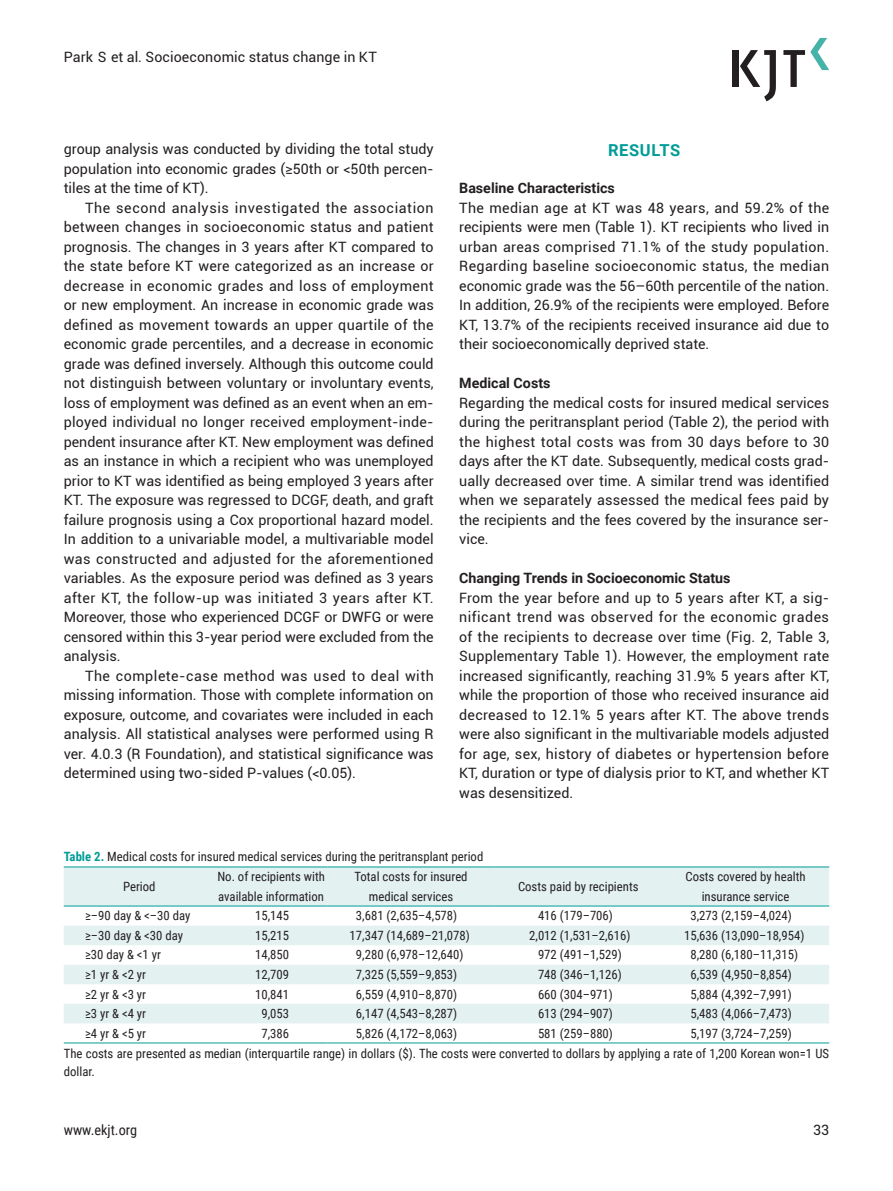
<style>
.page{position:relative;width:893px;height:1191px;background:#fff}
.page>*{position:absolute;margin:0;border:0;box-sizing:border-box;transform-origin:0 0}
.t1{font:700 16.5px "Roboto";letter-spacing:.035em;color:#009c97}
.t2{font:14.25px/19.5px "Roboto";color:#231f20;text-align:justify}
.t3{font:700 14.25px "Roboto";color:#231f20}
.t4{font:14.25px "Roboto Condensed";color:#231f20}
.t5{font:12.75px/19.5px "Roboto Condensed";color:#231f20}
.s1{font-weight:700;color:#009c97}
</style>
<div class="page">
<svg style="left:740px;top:50px;width:36px;height:51px"></svg>
<div style="left:733px;top:50px;width:6px;height:37px;background:#231f20"></div>
<svg style="left:783px;top:38px;width:46px;height:49px"></svg>
<svg style="left:64px;top:867px;width:765px;height:156px;fill:#e4f1f1"></svg>
<hr style="left:64px;top:866px;width:151px;height:1px;background:#009c97">
<hr style="left:215px;top:866px;width:112px;height:1px;background:#009c97">
<hr style="left:327px;top:866px;width:168px;height:1px;background:#009c97">
<hr style="left:495px;top:866px;width:167px;height:1px;background:#009c97">
<hr style="left:662px;top:866px;width:167px;height:1px;background:#009c97">
<hr style="left:64px;top:905px;width:151px;height:1px;background:#009c97">
<hr style="left:215px;top:905px;width:112px;height:1px;background:#009c97">
<hr style="left:327px;top:905px;width:168px;height:1px;background:#009c97">
<hr style="left:495px;top:905px;width:167px;height:1px;background:#009c97">
<hr style="left:662px;top:905px;width:167px;height:1px;background:#009c97">
<hr style="left:64px;top:1042px;width:151px;height:1px;background:#009c97">
<hr style="left:215px;top:1042px;width:112px;height:1px;background:#009c97">
<hr style="left:327px;top:1042px;width:168px;height:1px;background:#009c97">
<hr style="left:495px;top:1042px;width:167px;height:1px;background:#009c97">
<hr style="left:662px;top:1042px;width:167px;height:1px;background:#009c97">
<p class="t2" style="left:64px;top:47px;width:315px">Park S et al. Socioeconomic status change in KT</p>
<p class="t2" style="left:64px;top:139px;width:371px">group analysis was conducted by dividing the total study population into economic grades (≥50th or &lt;50th percen&shy;tiles at the time of KT).</p>
<p class="t2" style="left:64px;top:197px;width:371px;text-indent:21px">The second analysis investigated the association between changes in socioeconomic status and patient prognosis. The changes in 3 years after KT compared to the state before KT were categorized as an increase or decrease in economic grades and loss of employment or new employment. An increase in economic grade was defined as movement towards an upper quartile of the economic grade percentiles, and a decrease in economic grade was defined inversely. Although this outcome could not distinguish between voluntary or involuntary events, loss of employment was defined as an event when an em&shy;ployed individual no longer received employment-inde&shy;pendent insurance after KT. New employment was defined as an instance in which a recipient who was unemployed prior to KT was identified as being employed 3 years after KT. The exposure was regressed to DCGF, death, and graft failure prognosis using a Cox proportional hazard model.<br>In addition to a univariable model, a multivariable model was constructed and adjusted for the aforementioned variables. As the exposure period was defined as 3 years after KT, the follow-up was initiated 3 years after KT.<br>Moreover, those who experienced DCGF or DWFG or were censored within this 3-year period were excluded from the analysis.</p>
<p class="t2" style="left:64px;top:665px;width:371px;text-indent:21px">The complete-case method was used to deal with missing information. Those with complete information on exposure, outcome, and covariates were included in each analysis. All statistical analyses were performed using R ver. 4.0.3 (R Foundation), and statistical significance was determined using two-sided P-values (&lt;0.05).</p>
<p class="t1" style="left:608px;top:138px;width:74px">RESULTS</p>
<p class="t3" style="left:459px;top:178px;width:157px">Baseline Characteristics</p>
<p class="t2" style="left:459px;top:197px;width:371px">The median age at KT was 48 years, and 59.2% of the recipients were men (Table 1). KT recipients who lived in urban areas comprised 71.1% of the study population.<br>Regarding baseline socioeconomic status, the median economic grade was the 56–60th percentile of the nation.<br>In addition, 26.9% of the recipients were employed. Before KT, 13.7% of the recipients received insurance aid due to their socioeconomically deprived state.</p>
<p class="t3" style="left:459px;top:373px;width:93px">Medical Costs</p>
<p class="t2" style="left:459px;top:392px;width:371px">Regarding the medical costs for insured medical services during the peritransplant period (Table 2), the period with the highest total costs was from 30 days before to 30 days after the KT date. Subsequently, medical costs grad&shy;ually decreased over time. A similar trend was identified when we separately assessed the medical fees paid by the recipients and the fees covered by the insurance ser&shy;vice.</p>
<p class="t3" style="left:459px;top:568px;width:273px">Changing Trends in Socioeconomic Status</p>
<p class="t2" style="left:459px;top:587px;width:371px">From the year before and up to 5 years after KT, a sig&shy;nificant trend was observed for the economic grades of the recipients to decrease over time (Fig. 2, Table 3, Supplementary Table 1). However, the employment rate increased significantly, reaching 31.9% 5 years after KT, while the proportion of those who received insurance aid decreased to 12.1% 5 years after KT. The above trends were also significant in the multivariable models adjusted for age, sex, history of diabetes or hypertension before KT, duration or type of dialysis prior to KT, and whether KT was desensitized.</p>
<p class="t5" style="left:64px;top:846px;width:421px"><span class="s1">Table 2.</span> Medical costs for insured medical services during the peritransplant period</p>
<p class="t5" style="left:123px;top:876px;width:34px">Period</p>
<p class="t5" style="left:217px;top:866px;width:109px">No. of recipients with available information</p>
<p class="t5" style="left:354px;top:866px;width:115px;text-align:center">Total costs for insured medical services</p>
<p class="t5" style="left:518px;top:876px;width:122px">Costs paid by recipients</p>
<p class="t5" style="left:685px;top:866px;width:122px;text-align:center">Costs covered by health insurance service</p>
<p class="t5" style="left:85px;top:905px;width:107px">≥–90 day &amp; &lt;–30 day</p>
<p class="t5" style="left:255px;top:905px;width:35px">15,145</p>
<p class="t5" style="left:356px;top:905px;width:103px">3,681 (2,635–4,578)</p>
<p class="t5" style="left:538px;top:905px;width:76px">416 (179–706)</p>
<p class="t5" style="left:690px;top:905px;width:103px">3,273 (2,159–4,024)</p>
<p class="t5" style="left:85px;top:925px;width:100px">≥–30 day &amp; &lt;30 day</p>
<p class="t5" style="left:255px;top:925px;width:35px">15,215</p>
<p class="t5" style="left:350px;top:925px;width:122px">17,347 (14,689–21,078)</p>
<p class="t5" style="left:529px;top:925px;width:103px">2,012 (1,531–2,616)</p>
<p class="t5" style="left:684px;top:925px;width:122px">15,636 (13,090–18,954)</p>
<p class="t5" style="left:85px;top:944px;width:77px">≥30 day &amp; &lt;1 yr</p>
<p class="t5" style="left:255px;top:944px;width:35px">14,850</p>
<p class="t5" style="left:356px;top:944px;width:109px">9,280 (6,978–12,640)</p>
<p class="t5" style="left:538px;top:944px;width:85px">972 (491–1,529)</p>
<p class="t5" style="left:690px;top:944px;width:109px">8,280 (6,180–11,315)</p>
<p class="t5" style="left:85px;top:964px;width:63px">≥1 yr &amp; &lt;2 yr</p>
<p class="t5" style="left:255px;top:964px;width:35px">12,709</p>
<p class="t5" style="left:356px;top:964px;width:103px">7,325 (5,559–9,853)</p>
<p class="t5" style="left:538px;top:964px;width:85px">748 (346–1,126)</p>
<p class="t5" style="left:690px;top:964px;width:103px">6,539 (4,950–8,854)</p>
<p class="t5" style="left:85px;top:983px;width:63px">≥2 yr &amp; &lt;3 yr</p>
<p class="t5" style="left:255px;top:983px;width:35px">10,841</p>
<p class="t5" style="left:356px;top:983px;width:103px">6,559 (4,910–8,870)</p>
<p class="t5" style="left:538px;top:983px;width:76px">660 (304–971)</p>
<p class="t5" style="left:690px;top:983px;width:103px">5,884 (4,392–7,991)</p>
<p class="t5" style="left:85px;top:1003px;width:63px">≥3 yr &amp; &lt;4 yr</p>
<p class="t5" style="left:261px;top:1003px;width:29px">9,053</p>
<p class="t5" style="left:356px;top:1003px;width:103px">6,147 (4,543–8,287)</p>
<p class="t5" style="left:538px;top:1003px;width:76px">613 (294–907)</p>
<p class="t5" style="left:690px;top:1003px;width:103px">5,483 (4,066–7,473)</p>
<p class="t5" style="left:85px;top:1023px;width:63px">≥4 yr &amp; &lt;5 yr</p>
<p class="t5" style="left:261px;top:1023px;width:29px">7,386</p>
<p class="t5" style="left:356px;top:1023px;width:103px">5,826 (4,172–8,063)</p>
<p class="t5" style="left:538px;top:1023px;width:76px">581 (259–880)</p>
<p class="t5" style="left:64px;top:1022px;width:767px;line-height:20.5px;text-indent:627px">5,197 (3,724–7,259)<br>The costs are presented as median (interquartile range) in dollars ($). The costs were converted to dollars by applying a rate of 1,200 Korean won=1 US</p>
<p class="t5" style="left:64px;top:1061px;width:33px">dollar.</p>
<p class="t4" style="left:64px;top:1119px;width:75px">www.ekjt.org</p>
<p class="t2" style="left:813px;top:1119px;width:18px">33</p>
</div>
